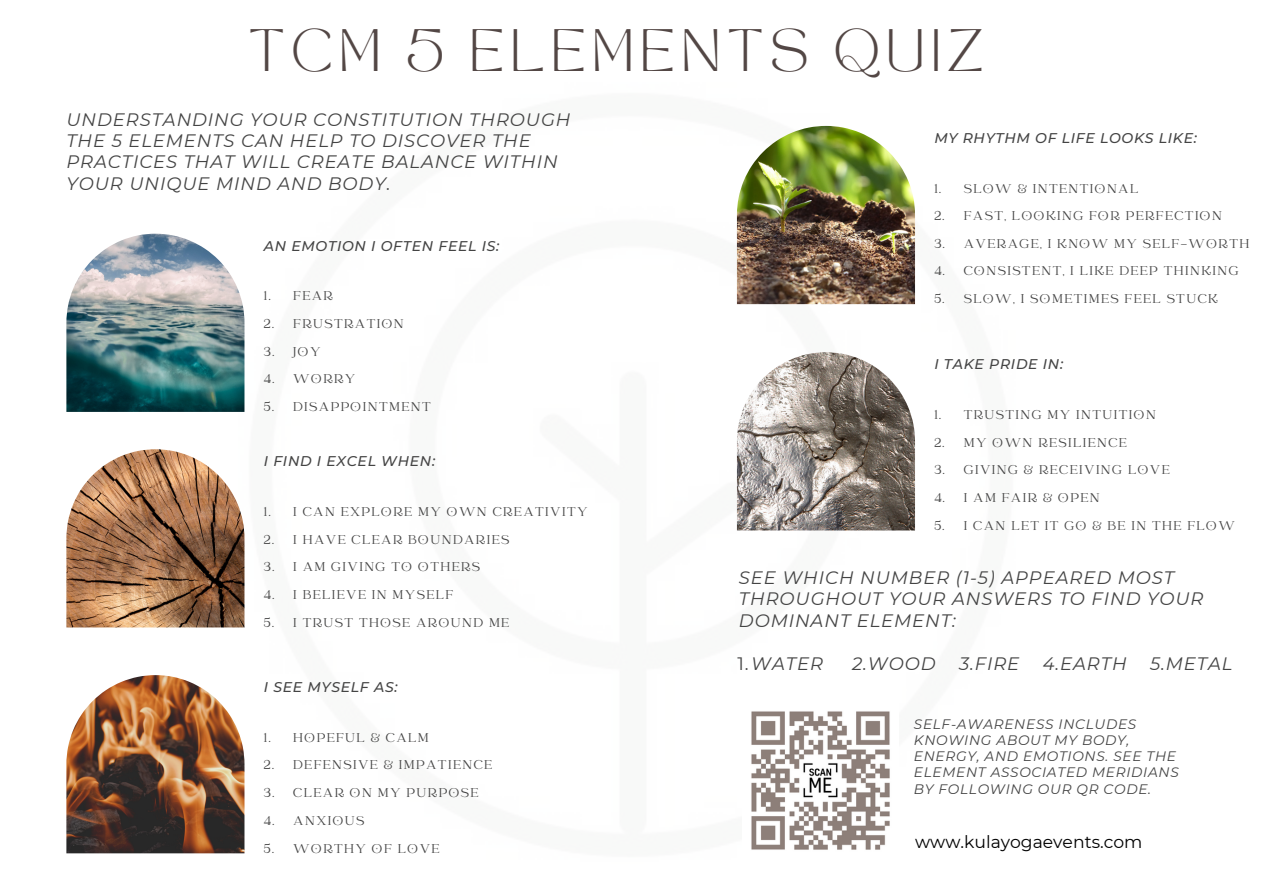
<style>
.page{position:relative;width:1263px;height:894px;background:#fff}
.page>*{position:absolute;margin:0;border:0;box-sizing:border-box;transform-origin:0 0}
.t1{font:41.85px "TAN MON CHERI Regular";letter-spacing:.15em;color:#534745}
.t2{font:italic 18px/21.3px "Montserrat";letter-spacing:.05em;color:#444}
.t3{font:17.25px "Montserrat";color:#000}
.t4{font:14.1px/27.6px "Catchy Mager";letter-spacing:.1em;color:#444}
.t5{font:italic 500 14.1px "Montserrat";letter-spacing:.05em;color:#444}
.t6{font:italic 13.65px/16.2px "Montserrat";letter-spacing:.05em;color:#444}
.s1{font-style:normal}
</style>
<div class="page">
<img style="left:751px;top:711px;width:139px;height:139px">
<img style="left:66px;top:233px;width:178px;height:179px">
<img style="left:66px;top:449px;width:178px;height:178px">
<img style="left:66px;top:675px;width:178px;height:178px">
<img style="left:737px;top:126px;width:178px;height:178px">
<img style="left:737px;top:352px;width:178px;height:178px">
<h1 class="t1" style="left:248px;top:28px;width:736px">TCM 5 ELEMENTS QUIZ</h1>
<p class="t2" style="left:66px;top:108px;width:506px">UNDERSTANDING YOUR CONSTITUTION THROUGH THE 5 ELEMENTS CAN HELP TO DISCOVER THE PRACTICES THAT WILL CREATE BALANCE WITHIN YOUR UNIQUE MIND AND BODY.</p>
<p class="t5" style="left:264px;top:237px;width:237px">AN EMOTION I OFTEN FEEL IS:</p>
<p class="t4" style="left:264px;top:283px;width:12px">1.<br>2.<br>3.<br>4.</p>
<p class="t4" style="left:293px;top:283px;width:112px">FEAR<br>FRUSTRATION<br>JOY<br>WORRY</p>
<p class="t4" style="left:264px;top:394px;width:168px">5. DISAPPOINTMENT</p>
<p class="t5" style="left:264px;top:452px;width:173px">I FIND I EXCEL WHEN:</p>
<p class="t4" style="left:264px;top:498px;width:12px">1.<br>2.<br>3.<br>4.</p>
<p class="t4" style="left:293px;top:498px;width:296px">I CAN EXPLORE MY OWN CREATIVITY<br>I HAVE CLEAR BOUNDARIES<br>I AM GIVING TO OTHERS<br>I BELIEVE IN MYSELF</p>
<p class="t4" style="left:264px;top:609px;width:247px">5. I TRUST THOSE AROUND ME</p>
<p class="t5" style="left:264px;top:678px;width:135px">I SEE MYSELF AS:</p>
<p class="t4" style="left:264px;top:724px;width:12px">1.<br>2.<br>3.<br>4.</p>
<p class="t4" style="left:293px;top:724px;width:200px">HOPEFUL &amp; CALM<br>DEFENSIVE &amp; IMPATIENCE<br>CLEAR ON MY PURPOSE<br>ANXIOUS</p>
<p class="t4" style="left:264px;top:835px;width:177px">5. WORTHY OF LOVE</p>
<p class="t5" style="left:934px;top:129px;width:264px">MY RHYTHM OF LIFE LOOKS LIKE:</p>
<p class="t4" style="left:934px;top:175px;width:12px">1.<br>2.<br>3.<br>4.</p>
<p class="t4" style="left:964px;top:175px;width:287px">SLOW &amp; INTENTIONAL<br>FAST, LOOKING FOR PERFECTION<br>AVERAGE, I KNOW MY SELF-WORTH<br>CONSISTENT, I LIKE DEEP THINKING</p>
<p class="t4" style="left:934px;top:286px;width:285px">5. SLOW, I SOMETIMES FEEL STUCK</p>
<p class="t5" style="left:934px;top:355px;width:130px">I TAKE PRIDE IN:</p>
<p class="t4" style="left:934px;top:402px;width:12px">1.<br>2.<br>3.<br>4.</p>
<p class="t4" style="left:964px;top:402px;width:207px">TRUSTING MY INTUITION<br>MY OWN RESILIENCE<br>GIVING &amp; RECEIVING LOVE<br>I AM FAIR &amp; OPEN</p>
<p class="t4" style="left:934px;top:512px;width:302px">5. I CAN LET IT GO &amp; BE IN THE FLOW</p>
<p class="t2" style="left:739px;top:566px;width:466px">SEE WHICH NUMBER (1-5) APPEARED MOST<br>THROUGHOUT YOUR ANSWERS TO FIND YOUR<br>DOMINANT ELEMENT:</p>
<p class="t2" style="left:737px;top:652px;width:87px"><span class="s1">1.</span>WATER</p>
<p class="t2" style="left:852px;top:652px;width:85px">2.WOOD</p>
<p class="t2" style="left:959px;top:652px;width:62px">3.FIRE</p>
<p class="t2" style="left:1043px;top:652px;width:86px">4.EARTH</p>
<p class="t2" style="left:1150px;top:652px;width:84px">5.METAL</p>
<p class="t6" style="left:914px;top:715px;width:266px">SELF-AWARENESS INCLUDES<br>KNOWING ABOUT MY BODY,<br>ENERGY, AND EMOTIONS. SEE THE<br>ELEMENT ASSOCIATED MERIDIANS<br>BY FOLLOWING OUR QR CODE.</p>
<p class="t3" style="left:915px;top:831px;width:229px">www.kulayogaevents.com</p>
</div>
